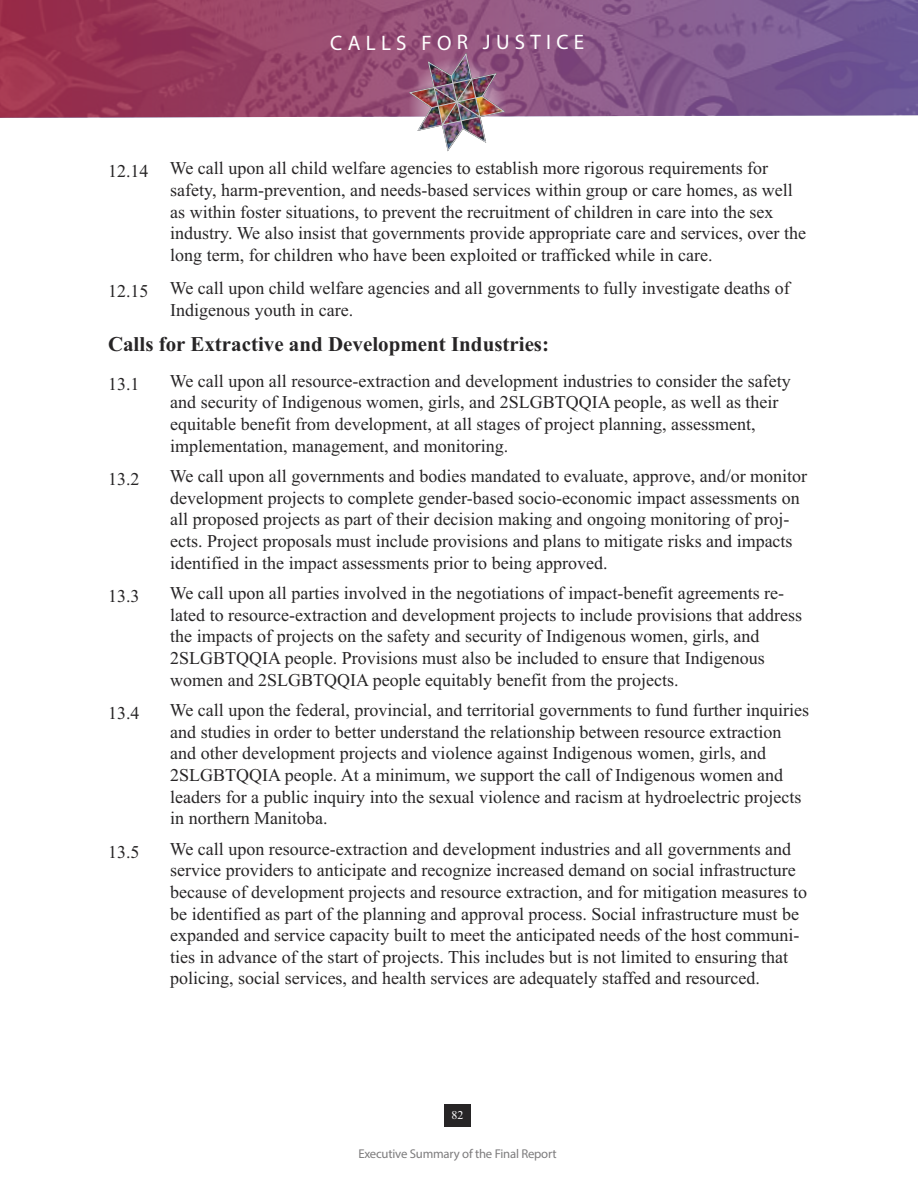
<style>
.page{position:relative;width:918px;height:1188px;background:#fff}
.page>*{position:absolute;margin:0;border:0;box-sizing:border-box;transform-origin:0 0}
.t1{font:700 21px "Times New Roman";color:#272526}
.t2{font:21px "Myriad Pro";letter-spacing:.245em;color:#fff}
.t3{font:18px/21.6px "Times New Roman";color:#272526}
.t4{font:12.75px "Myriad Pro";letter-spacing:-.015em;color:#7d7c7d}
.t5{font:12px "Times New Roman";color:#fff}
</style>
<div class="page">
<svg style="left:0;top:0;width:918px;height:118px;background:#8c4d78"></svg>
<div style="left:444px;top:1104px;width:27px;height:23px;background:#272526"></div>
<div style="left:408px;top:57px;width:98px;height:98px;background:#fff"></div>
<img style="left:409px;top:52px;width:96px;height:100px">
<p class="t2" style="left:330px;top:35px;width:255px">CALLS FOR JUSTICE</p>
<p class="t3" style="left:170px;top:157px;width:637px;text-indent:-62px">12.14 We call upon all child welfare agencies to establish more rigorous requirements for safety, harm-prevention, and needs-based services within group or care homes, as well as within foster situations, to prevent the recruitment of children in care into the sex industry. We also insist that governments provide appropriate care and services, over the long term, for children who have been exploited or trafficked while in care.</p>
<p class="t3" style="left:170px;top:277px;width:621px;text-indent:-62px">12.15 We call upon child welfare agencies and all governments to fully investigate deaths of<br>Indigenous youth in care.</p>
<p class="t1" style="left:108px;top:332px;width:443px">Calls for Extractive and Development Industries:</p>
<p class="t3" style="left:108px;top:373px;width:33px">13.1</p>
<p class="t3" style="left:170px;top:370px;width:622px">We call upon all resource-extraction and development industries to consider the safety and security of Indigenous women, girls, and 2SLGBTQQIA people, as well as their equitable benefit from development, at all stages of project planning, assessment, implementation, management, and monitoring.</p>
<p class="t3" style="left:108px;top:468px;width:33px">13.2</p>
<p class="t3" style="left:170px;top:465px;width:639px">We call upon all governments and bodies mandated to evaluate, approve, and/or monitor development projects to complete gender-based socio-economic impact assessments on all proposed projects as part of their decision making and ongoing monitoring of proj&shy;ects. Project proposals must include provisions and plans to mitigate risks and impacts identified in the impact assessments prior to being approved.</p>
<p class="t3" style="left:108px;top:585px;width:33px">13.3</p>
<p class="t3" style="left:170px;top:582px;width:634px">We call upon all parties involved in the negotiations of impact-benefit agreements re&shy;lated to resource-extraction and development projects to include provisions that address the impacts of projects on the safety and security of Indigenous women, girls, and 2SLGBTQQIA people. Provisions must also be included to ensure that Indigenous women and 2SLGBTQQIA people equitably benefit from the projects.</p>
<p class="t3" style="left:108px;top:702px;width:33px">13.4</p>
<p class="t3" style="left:170px;top:699px;width:641px">We call upon the federal, provincial, and territorial governments to fund further inquiries and studies in order to better understand the relationship between resource extraction and other development projects and violence against Indigenous women, girls, and 2SLGBTQQIA people. At a minimum, we support the call of Indigenous women and leaders for a public inquiry into the sexual violence and racism at hydroelectric projects in northern Manitoba.</p>
<p class="t3" style="left:108px;top:841px;width:33px">13.5</p>
<p class="t3" style="left:170px;top:838px;width:639px">We call upon resource-extraction and development industries and all governments and service providers to anticipate and recognize increased demand on social infrastructure because of development projects and resource extraction, and for mitigation measures to be identified as part of the planning and approval process. Social infrastructure must be expanded and service capacity built to meet the anticipated needs of the host communi&shy;ties in advance of the start of projects. This includes but is not limited to ensuring that policing, social services, and health services are adequately staffed and resourced.</p>
<p class="t5" style="left:451px;top:1107px;width:13px">82</p>
<p class="t4" style="left:358px;top:1149px;width:200px">Executive Summary of the Final Report</p>
</div>
